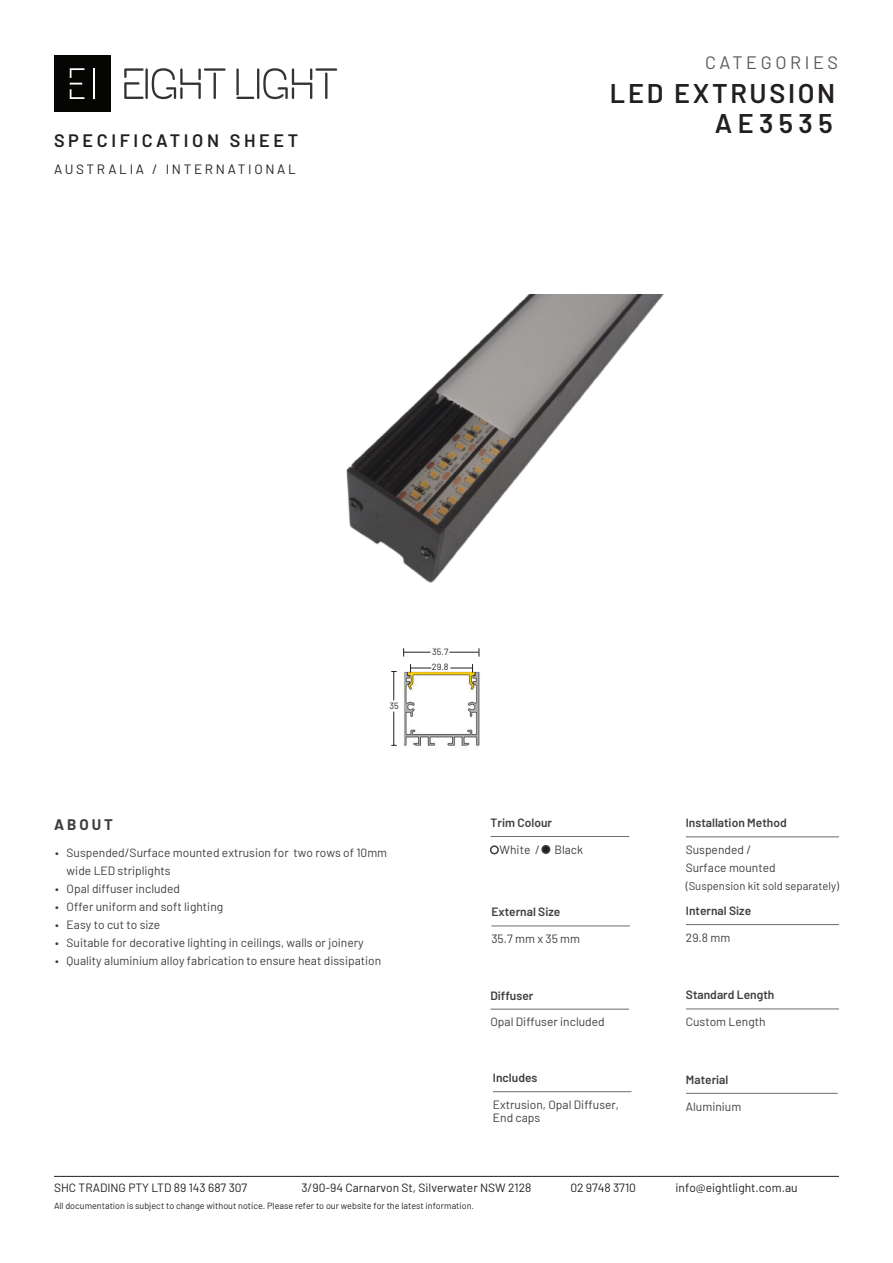
<style>
.page{position:relative;width:893px;height:1263px;background:#fff}
.page>*{position:absolute;margin:0;border:0;box-sizing:border-box;transform-origin:0 0}
.t1{font:600 27px "Barlow";letter-spacing:.1em;color:#231f20}
.t2{font:600 18px "Barlow";letter-spacing:.2em;color:#231f20}
.t3{font:18px "Barlow";letter-spacing:.2em;color:#59595c}
.t4{font:700 15px "Barlow";letter-spacing:.2em;color:#3e3e3f}
.t5{font:13.5px "Barlow";letter-spacing:.2em;color:#231f20}
.t6{font:12px/18px "Barlow";color:#3e3e3f}
.t7{font:12px "Barlow";color:#231f20}
.t8{font:600 12px "Barlow";color:#3e3e3f}
.t9{font:11.25px "Barlow";color:#3e3e3f}
.t10{font:9px "Barlow";color:#231f20}
</style>
<div class="page">
<div style="left:54px;top:56px;width:56px;height:56px;background:#050504"></div>
<hr style="left:93px;top:68px;width:1px;height:31px;background:#fff">
<svg style="left:70px;top:68px;width:14px;height:31px"></svg>
<svg style="left:124px;top:68px;width:20px;height:31px"></svg>
<hr style="left:145px;top:68px;width:3px;height:31px;background:#323333">
<svg style="left:152px;top:68px;width:49px;height:31px"></svg>
<hr style="left:214px;top:72px;width:2px;height:27px;background:#323333">
<hr style="left:204px;top:68px;width:22px;height:3px;background:#323333">
<svg style="left:236px;top:97px;width:18px;height:2px"></svg>
<hr style="left:236px;top:68px;width:3px;height:27px;background:#323333">
<hr style="left:257px;top:68px;width:2px;height:31px;background:#323333">
<svg style="left:263px;top:68px;width:49px;height:31px"></svg>
<hr style="left:325px;top:72px;width:2px;height:27px;background:#323333">
<hr style="left:315px;top:68px;width:22px;height:3px;background:#323333">
<hr style="left:54px;top:1176px;width:785px;height:1px;background:#231f20">
<hr style="left:491px;top:925px;width:139px;height:1px;background:#6c6d70">
<hr style="left:490px;top:1009px;width:139px;height:1px;background:#6c6d70">
<hr style="left:493px;top:1091px;width:138px;height:1px;background:#6c6d70">
<hr style="left:491px;top:836px;width:138px;height:1px;background:#6c6d70">
<div style="left:490px;top:845px;width:9px;height:9px;border:2px solid #3e3e3f;border-radius:50%"></div>
<div style="left:542px;top:846px;width:8px;height:7px;background:#231f20;border-radius:50%"></div>
<div style="left:541px;top:845px;width:9px;height:9px;border:2px solid #3e3e3f;border-radius:50%"></div>
<hr style="left:686px;top:1093px;width:152px;height:1px;background:#6c6d70">
<hr style="left:686px;top:924px;width:153px;height:1px;background:#6c6d70">
<hr style="left:686px;top:1008px;width:153px;height:1px;background:#6c6d70">
<hr style="left:686px;top:836px;width:153px;height:1px;background:#6c6d70">
<img style="left:346px;top:295px;width:318px;height:288px">
<img style="left:404px;top:648px;width:77px;height:98px">
<div style="left:397px;top:649px;width:92px;height:22px;background:#fff"></div>
<svg style="left:391px;top:671px;width:6px;height:29px"></svg>
<hr style="left:393px;top:712px;width:1px;height:33px;background:#231f20">
<svg style="left:450px;top:664px;width:23px;height:8px"></svg>
<svg style="left:410px;top:664px;width:21px;height:8px"></svg>
<svg style="left:450px;top:648px;width:29px;height:9px"></svg>
<svg style="left:403px;top:648px;width:27px;height:9px"></svg>
<h2 class="t3" style="left:705px;top:49px;width:135px">CATEGORIES</h2>
<h2 class="t2" style="left:54px;top:127px;width:246px">SPECIFICATION SHEET</h2>
<p class="t5" style="left:54px;top:159px;width:243px">AUSTRALIA / INTERNATIONAL</p>
<h1 class="t1" style="left:610px;top:73px;width:227px">LED EXTRUSION</h1>
<h1 class="t1" style="left:715px;top:103px;width:119px">AE3535</h1>
<p class="t10" style="left:389px;top:700px;width:11px">35</p>
<p class="t10" style="left:432px;top:646px;width:18px">35.7</p>
<p class="t10" style="left:432px;top:660px;width:18px">29.8</p>
<p class="t4" style="left:54px;top:814px;width:60px">ABOUT</p>
<p class="t6" style="left:55px;top:843px;width:5px">•</p>
<p class="t6" style="left:55px;top:879px;width:5px;text-align:justify">• • • • •</p>
<p class="t6" style="left:67px;top:843px;width:322px">Suspended/Surface mounted extrusion for two rows of 10mm wide LED striplights<br>Opal diffuser included<br>Offer uniform and soft lighting<br>Easy to cut to size<br>Suitable for decorative lighting in ceilings, walls or joinery Quality aluminium alloy fabrication to ensure heat dissipation</p>
<p class="t8" style="left:491px;top:814px;width:63px">Trim Colour</p>
<p class="t6" style="left:500px;top:839px;width:85px">White / Black</p>
<p class="t8" style="left:491px;top:903px;width:70px">External Size</p>
<p class="t6" style="left:491px;top:929px;width:90px">35.7 mm x 35 mm</p>
<p class="t8" style="left:490px;top:986px;width:44px">Diffuser</p>
<p class="t6" style="left:490px;top:1012px;width:116px">Opal Diffuser included</p>
<p class="t8" style="left:493px;top:1069px;width:46px">Includes</p>
<p class="t6" style="left:493px;top:1097px;width:128px;line-height:13.5px">Extrusion, Opal Diffuser,<br>End caps</p>
<p class="t8" style="left:686px;top:814px;width:102px">Installation Method</p>
<p class="t6" style="left:686px;top:840px;width:91px">Suspended /<br>Surface mounted</p>
<p class="t9" style="left:686px;top:878px;width:155px">(Suspension kit sold separately)</p>
<p class="t8" style="left:686px;top:902px;width:67px">Internal Size</p>
<p class="t6" style="left:686px;top:927px;width:46px">29.8 mm</p>
<p class="t8" style="left:686px;top:986px;width:90px">Standard Length</p>
<p class="t6" style="left:686px;top:1012px;width:81px">Custom Length</p>
<p class="t8" style="left:686px;top:1070px;width:44px">Material</p>
<p class="t6" style="left:686px;top:1096px;width:57px">Aluminium</p>
<p class="t7" style="left:301px;top:1179px;width:232px">3/90-94 Carnarvon St, Silverwater NSW 2128</p>
<p class="t7" style="left:570px;top:1179px;width:67px">02 9748 3710</p>
<p class="t7" style="left:676px;top:1179px;width:123px">info@eightlight.com.au</p>
<p class="t7" style="left:54px;top:1179px;width:195px">SHC TRADING PTY LTD 89 143 687 307</p>
<p class="t10" style="left:54px;top:1199px;width:422px">All documentation is subject to change without notice. Please refer to our website for the latest information.</p>
</div>
